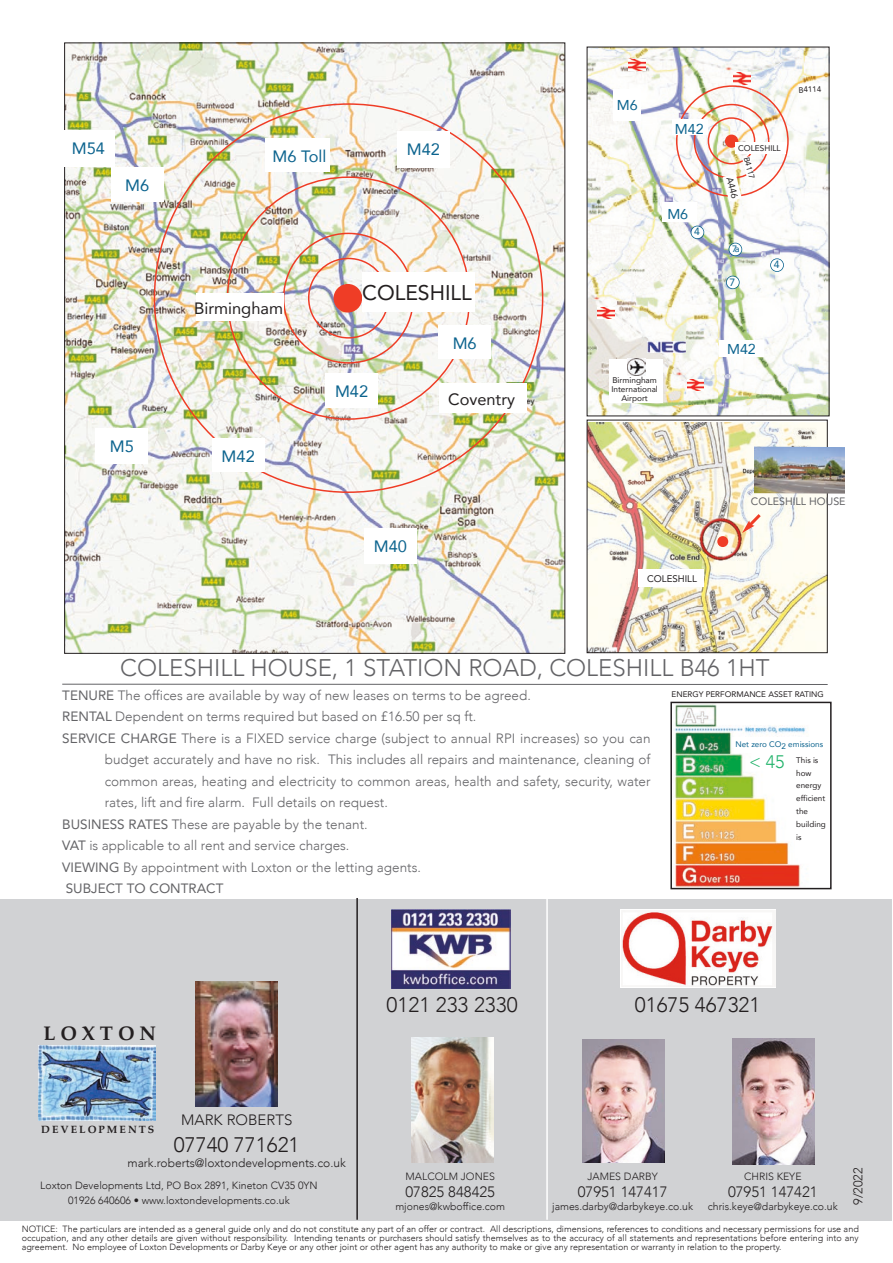
<style>
.page{position:relative;width:893px;height:1263px;background:#fff}
.page>*{position:absolute;margin:0;border:0;box-sizing:border-box;transform-origin:0 0}
.t1{font:300 24px "Avenir";color:#636366}
.t2{font:21.15px "Avenir";color:#231f20}
.t3{font:300 21px "Avenir";color:#231f20}
.t4{font:700 19.8px "Palatino";letter-spacing:.25em;color:#231f20}
.t5{font:300 18.15px "Avenir";color:#22b36b}
.t6{font:16.35px "Avenir";color:#0b638e}
.t7{font:16.35px "Avenir";color:#231f20}
.t8{font:300 15px "Avenir";color:#231f20}
.t9{font:14.25px "Avenir";color:#0b638e}
.t10{font:300 13.5px/21.5px "Avenir";color:#636366;text-align:justify}
.t11{font:13.5px "Avenir";color:#636366}
.t12{font:300 12.75px "Avenir";color:#231f20}
.t13{font:300 12px "Avenir";color:#231f20}
.t14{font:10.65px "Avenir";color:#636366}
.t15{font:300 10.5px/15px "Avenir";color:#231f20;text-align:center}
.t16{font:700 10.5px "Palatino";letter-spacing:.19em;color:#231f20}
.t17{font:10.5px "Avenir";color:#0b638e}
.t18{font:9.6px "Avenir";color:#231f20}
.t19{font:9.3px "Avenir";color:#231f20}
.t20{font:9.3px "Avenir";color:#0b638e}
.t21{font:300 9px/9px "Avenir";color:#231f20;text-align:justify}
.t22{font:8.25px "Avenir";color:#231f20}
.t23{font:8.1px/12.9px "Avenir";color:#231f20}
.t24{font:8.1px "Avenir";color:#0b638e}
.t25{font:7.95px "Avenir";color:#231f20}
.s1{font-weight:400}
</style>
<div class="page">
<img style="left:674px;top:705px;width:132px;height:181px">
<div style="left:670px;top:702px;width:162px;height:187px;border:2px solid #231f20"></div>
<div style="left:795px;top:747px;width:33px;height:110px;background:#fff"></div>
<div style="left:1px;top:899px;width:891px;height:322px;background:#d1d2d4"></div>
<img style="left:39px;top:1045px;width:117px;height:76px">
<img style="left:732px;top:1039px;width:83px;height:125px">
<img style="left:582px;top:1039px;width:82px;height:123px">
<img style="left:411px;top:1037px;width:82px;height:125px">
<img style="left:196px;top:982px;width:82px;height:125px">
<div style="left:620px;top:909px;width:155px;height:79px;background:#f8f7f6"></div>
<img style="left:622px;top:912px;width:151px;height:74px">
<img style="left:66px;top:45px;width:497px;height:607px">
<img style="left:154px;top:103px;width:389px;height:390px">
<div style="left:362px;top:272px;width:113px;height:40px;background:#fff"></div>
<div style="left:196px;top:293px;width:88px;height:27px;background:#fff"></div>
<div style="left:96px;top:428px;width:52px;height:35px;background:#fff"></div>
<div style="left:212px;top:439px;width:52px;height:33px;background:#fff"></div>
<div style="left:326px;top:374px;width:52px;height:34px;background:#fff"></div>
<div style="left:265px;top:138px;width:65px;height:34px;background:#fff"></div>
<div style="left:63px;top:130px;width:52px;height:36px;background:#fff"></div>
<div style="left:365px;top:528px;width:52px;height:36px;background:#fff"></div>
<div style="left:398px;top:131px;width:52px;height:36px;background:#fff"></div>
<div style="left:439px;top:325px;width:52px;height:34px;background:#fff"></div>
<div style="left:111px;top:167px;width:52px;height:35px;background:#fff"></div>
<div style="left:439px;top:384px;width:88px;height:29px;background:#fff"></div>
<img style="left:589px;top:49px;width:238px;height:365px">
<div style="left:720px;top:340px;width:44px;height:16px;background:#fff"></div>
<svg style="left:798px;top:83px;width:26px;height:10px"></svg>
<div style="left:662px;top:202px;width:34px;height:20px;background:#fff"></div>
<div style="left:614px;top:89px;width:27px;height:32px;background:#fff"></div>
<div style="left:691px;top:226px;width:12px;height:12px;background:#fff;border-radius:50%"></div>
<div style="left:691px;top:226px;width:13px;height:13px;border:2px solid #0b638e;border-radius:50%"></div>
<div style="left:771px;top:259px;width:12px;height:12px;background:#fff;border-radius:50%"></div>
<div style="left:770px;top:258px;width:14px;height:14px;border:2px solid #0b638e;border-radius:50%"></div>
<div style="left:727px;top:276px;width:12px;height:12px;background:#fff;border-radius:50%"></div>
<div style="left:726px;top:276px;width:14px;height:13px;border:2px solid #0b638e;border-radius:50%"></div>
<div style="left:729px;top:243px;width:12px;height:12px;background:#fff;border-radius:50%"></div>
<div style="left:728px;top:243px;width:14px;height:13px;border:2px solid #0b638e;border-radius:50%"></div>
<div style="left:609px;top:359px;width:53px;height:43px;background:#fff"></div>
<img style="left:734px;top:73px;width:17px;height:11px">
<img style="left:628px;top:59px;width:17px;height:11px">
<img style="left:598px;top:308px;width:17px;height:11px">
<img style="left:687px;top:379px;width:17px;height:11px">
<img style="left:647px;top:341px;width:38px;height:11px">
<img style="left:628px;top:359px;width:17px;height:16px">
<img style="left:676px;top:85px;width:113px;height:116px">
<div style="left:672px;top:119px;width:35px;height:16px;background:#fff"></div>
<img style="left:589px;top:422px;width:237px;height:229px">
<div style="left:587px;top:420px;width:241px;height:233px;border:1px solid #231f20"></div>
<div style="left:717px;top:536px;width:11px;height:11px;background:#ef3d26;border-radius:50%"></div>
<svg style="left:742px;top:511px;width:22px;height:22px"></svg>
<div style="left:639px;top:570px;width:65px;height:17px;background:#fff"></div>
<img style="left:754px;top:447px;width:90px;height:47px">
<hr style="left:62px;top:684px;width:766px;height:1px;background:#636366">
<hr style="left:356px;top:898px;width:2px;height:322px;background:#231f20">
<div style="left:734px;top:737px;width:93px;height:16px;background:#fff"></div>
<img style="left:392px;top:909px;width:118px;height:79px">
<hr style="left:546px;top:898px;width:2px;height:322px;background:#fff">
<p class="t6" style="left:72px;top:137px;width:35px">M54</p>
<p class="t6" style="left:125px;top:175px;width:26px">M6</p>
<p class="t6" style="left:110px;top:436px;width:26px">M5</p>
<p class="t6" style="left:273px;top:145px;width:55px">M6 Toll</p>
<p class="t6" style="left:407px;top:138px;width:35px">M42</p>
<p class="t7" style="left:194px;top:297px;width:90px">Birmingham</p>
<p class="t6" style="left:222px;top:446px;width:35px">M42</p>
<p class="t2" style="left:362px;top:279px;width:111px">COLESHILL</p>
<p class="t6" style="left:335px;top:381px;width:35px">M42</p>
<p class="t6" style="left:453px;top:332px;width:26px">M6</p>
<p class="t7" style="left:448px;top:388px;width:68px">Coventry</p>
<p class="t6" style="left:374px;top:536px;width:35px">M40</p>
<p class="t9" style="left:617px;top:96px;width:22px">M6</p>
<p class="t9" style="left:675px;top:120px;width:30px">M42</p>
<p class="t9" style="left:667px;top:205px;width:22px">M6</p>
<p class="t17" style="left:694px;top:225px;width:7px">4</p>
<p class="t22" style="left:612px;top:374px;width:46px">Birmingham</p>
<p class="t22" style="left:611px;top:384px;width:48px">International</p>
<p class="t22" style="left:621px;top:393px;width:28px">Airport</p>
<p class="t25" style="left:798px;top:85px;width:24px;rotate:-3deg">B4114</p>
<p class="t22" style="left:738px;top:143px;width:44px">COLESHILL</p>
<p class="t25" style="left:752px;top:156px;width:24px;rotate:76deg">B4117</p>
<p class="t19" style="left:736px;top:175px;width:23px;rotate:76deg">A446</p>
<p class="t20" style="left:732px;top:243px;width:9px">7a</p>
<p class="t17" style="left:729px;top:276px;width:7px">7</p>
<p class="t17" style="left:774px;top:258px;width:7px">4</p>
<p class="t9" style="left:727px;top:340px;width:30px">M42</p>
<p class="t18" style="left:647px;top:572px;width:51px">COLESHILL</p>
<p class="t14" style="left:751px;top:495px;width:96px">COLESHILL HOUSE</p>
<p class="t1" style="left:120px;top:652px;width:651px">COLESHILL HOUSE, 1 STATION ROAD, COLESHILL B46 1HT</p>
<p class="t10" style="left:62px;top:685px;width:470px"><span class="s1">TENURE</span> The offices are available by way of new leases on terms to be agreed.</p>
<p class="t10" style="left:62px;top:706px;width:416px"><span class="s1">RENTAL</span> Dependent on terms required but based on £16.50 per sq ft.</p>
<p class="t10" style="left:105px;top:728px;width:547px;text-indent:-43px"><span class="s1">SERVICE CHARGE</span> There is a FIXED service charge (subject to annual RPI increases) so you can budget accurately and have no risk. This includes all repairs and maintenance, cleaning of common areas, heating and electricity to common areas, health and safety, security, water rates, lift and fire alarm. Full details on request.</p>
<p class="t10" style="left:62px;top:814px;width:307px"><span class="s1">BUSINESS RATES</span> These are payable by the tenant.</p>
<p class="t10" style="left:62px;top:835px;width:289px"><span class="s1">VAT</span> is applicable to all rent and service charges.</p>
<p class="t10" style="left:62px;top:856px;width:360px"><span class="s1">VIEWING</span> By appointment with Loxton or the letting agents.</p>
<p class="t11" style="left:66px;top:879px;width:159px">SUBJECT TO CONTRACT</p>
<p class="t23" style="left:672px;top:688px;width:154px">ENERGY PERFORMANCE ASSET RATING</p>
<p class="t24" style="left:735px;top:739px;width:89px">Net zero CO2 emissions</p>
<p class="t5" style="left:749px;top:750px;width:37px">&lt; 45</p>
<p class="t23" style="left:796px;top:754px;width:24px">This is how</p>
<p class="t23" style="left:796px;top:779px;width:26px">energy</p>
<p class="t23" style="left:796px;top:792px;width:31px">efficient the building is</p>
<p class="t4" style="left:43px;top:1023px;width:114px">LOXTON</p>
<p class="t3" style="left:387px;top:991px;width:133px">0121 233 2330</p>
<p class="t3" style="left:635px;top:991px;width:127px">01675 467321</p>
<p class="t8" style="left:181px;top:1110px;width:113px">MARK ROBERTS</p>
<p class="t3" style="left:174px;top:1131px;width:127px">07740 771621</p>
<p class="t13" style="left:128px;top:1155px;width:220px">mark.roberts@loxtondevelopments.co.uk</p>
<p class="t16" style="left:41px;top:1124px;width:115px">DEVELOPMENTS</p>
<p class="t12" style="left:850px;top:1205px;width:39px;rotate:-90deg">9/2022</p>
<p class="t21" style="left:22px;top:1225px;width:839px">NOTICE: The particulars are intended as a general guide only and do not constitute any part of an offer or contract. All descriptions, dimensions, references to conditions and necessary permissions for use and occupation, and any other details are given without responsibility. Intending tenants or purchasers should satisfy themselves as to the accuracy of all statements and representations before entering into any agreement. No employee of Loxton Developments or Darby Keye or any other joint or other agent has any authority to make or give any representation or warranty in relation to the property.</p>
<p class="t15" style="left:744px;top:1169px;width:59px">CHRIS KEYE</p>
<p class="t8" style="left:728px;top:1182px;width:91px">07951 147421</p>
<p class="t15" style="left:708px;top:1199px;width:131px">chris.keye@darbykeye.co.uk</p>
<p class="t15" style="left:587px;top:1169px;width:72px">JAMES DARBY</p>
<p class="t8" style="left:578px;top:1182px;width:91px">07951 147417</p>
<p class="t15" style="left:552px;top:1199px;width:142px">james.darby@darbykeye.co.uk</p>
<p class="t15" style="left:406px;top:1169px;width:91px">MALCOLM JONES</p>
<p class="t8" style="left:405px;top:1182px;width:91px">07825 848425</p>
<p class="t15" style="left:395px;top:1199px;width:111px">mjones@kwboffice.com</p>
<p class="t15" style="left:40px;top:1178px;width:279px">Loxton Developments Ltd, PO Box 2891, Kineton CV35 0YN<br>01926 640606 • www.loxtondevelopments.co.uk</p>
</div>
